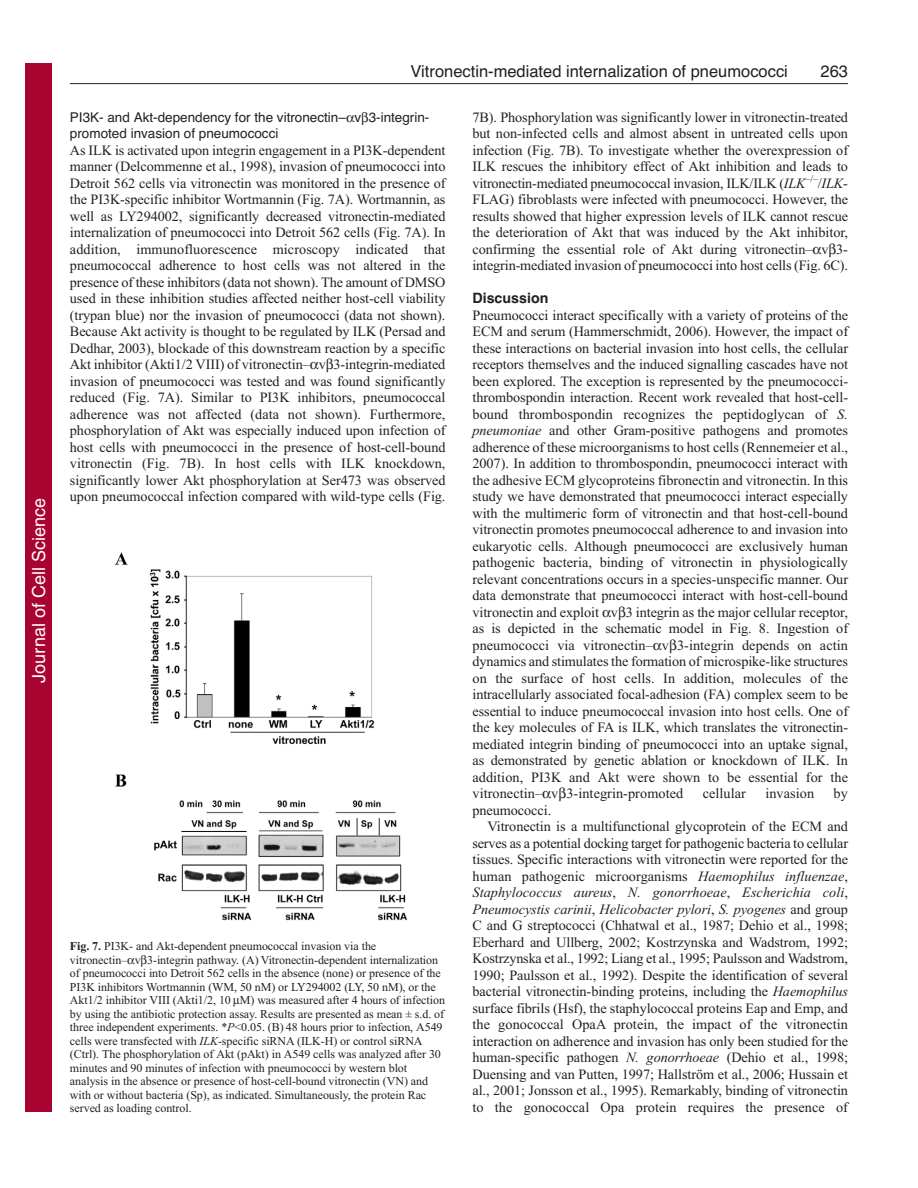
<style>
.page{position:relative;width:918px;height:1188px;background:#fff}
.page>*{position:absolute;margin:0;border:0;box-sizing:border-box;transform-origin:0 0}
.t1{font:18px "Helvetica";color:#fff}
.t2{font:16.5px "Helvetica";color:#231f20}
.t3{font:14.25px/16.5px "Times New Roman";letter-spacing:-.005em;color:#231f20;text-align:justify}
.t4{font:italic 14.25px "Times New Roman";letter-spacing:-.005em;color:#231f20}
.t5{font:700 14.25px "Helvetica";color:#231f20}
.t6{font:13.5px/16.5px "Helvetica";color:#231f20}
.t7{font:12px/13.5px "Times New Roman";letter-spacing:-.005em;color:#231f20}
.s1{font-style:italic}
.s2{font-weight:700}
.s3{font-style:normal}
</style>
<div class="page">
<hr style="left:70px;top:83px;width:778px;height:1px;background:#231f20">
<img style="left:114px;top:552px;width:294px;height:369px">
<div style="left:26px;top:64px;width:26px;height:1048px;background:#a90332"></div>
<p class="t1" style="left:28px;top:683px;width:186px;rotate:-90deg">Journal of Cell Science</p>
<p class="t2" style="left:411px;top:65px;width:379px">Vitronectin-mediated internalization of pneumococci</p>
<p class="t2" style="left:821px;top:65px;width:29px">263</p>
<p class="t6" style="left:70px;top:110px;width:361px">PI3K- and Akt-dependency for the vitronectin– v 3-integrin&shy;promoted invasion of pneumococci</p>
<p class="t3" style="left:70px;top:143px;width:377px">As ILK is activated upon integrin engagement in a PI3K-dependent manner (Delcommenne et al., 1998), invasion of pneumococci into Detroit 562 cells via vitronectin was monitored in the presence of the PI3K-specific inhibitor Wortmannin (Fig. 7A). Wortmannin, as well as LY294002, significantly decreased vitronectin-mediated internalization of pneumococci into Detroit 562 cells (Fig. 7A). In addition, immunofluorescence microscopy indicated that pneumococcal adherence to host cells was not altered in the presence of these inhibitors (data not shown). The amount of DMSO used in these inhibition studies affected neither host-cell viability (trypan blue) nor the invasion of pneumococci (data not shown).<br>Because Akt activity is thought to be regulated by ILK (Persad and Dedhar, 2003), blockade of this downstream reaction by a specific Akt inhibitor (Akti1/2 VIII) of vitronectin– v 3-integrin-mediated invasion of pneumococci was tested and was found significantly reduced (Fig. 7A). Similar to PI3K inhibitors, pneumococcal adherence was not affected (data not shown). Furthermore, phosphorylation of Akt was especially induced upon infection of host cells with pneumococci in the presence of host-cell-bound vitronectin (Fig. 7B). In host cells with ILK knockdown, significantly lower Akt phosphorylation at Ser473 was observed upon pneumococcal infection compared with wild-type cells (Fig.</p>
<p class="t3" style="left:472px;top:110px;width:377px">7B). Phosphorylation was significantly lower in vitronectin-treated but non-infected cells and almost absent in untreated cells upon infection (Fig. 7B). To investigate whether the overexpression of ILK rescues the inhibitory effect of Akt inhibition and leads to vitronectin-mediated pneumococcal invasion, ILK/ILK (<span class="s1">ILK</span><sup>–/–</sup>/<span class="s1">ILK</span>-FLAG) fibroblasts were infected with pneumococci. However, the results showed that higher expression levels of ILK cannot rescue the deterioration of Akt that was induced by the Akt inhibitor, confirming the essential role of Akt during vitronectin– v 3- integrin-mediated invasion of pneumococci into host cells (Fig. 6C).</p>
<p class="t5" style="left:472px;top:293px;width:77px">Discussion</p>
<p class="t3" style="left:472px;top:308px;width:377px">Pneumococci interact specifically with a variety of proteins of the ECM and serum (Hammerschmidt, 2006). However, the impact of these interactions on bacterial invasion into host cells, the cellular receptors themselves and the induced signalling cascades have not been explored. The exception is represented by the pneumococci&shy;thrombospondin interaction. Recent work revealed that host-cell&shy;bound thrombospondin recognizes the peptidoglycan of <span class="s1">S. pneumoniae</span> and other Gram-positive pathogens and promotes adherence of these microorganisms to host cells (Rennemeier et al., 2007). In addition to thrombospondin, pneumococci interact with the adhesive ECM glycoproteins fibronectin and vitronectin. In this study we have demonstrated that pneumococci interact especially with the multimeric form of vitronectin and that host-cell-bound vitronectin promotes pneumococcal adherence to and invasion into eukaryotic cells. Although pneumococci are exclusively human pathogenic bacteria, binding of vitronectin in physiologically relevant concentrations occurs in a species-unspecific manner. Our data demonstrate that pneumococci interact with host-cell-bound vitronectin and exploit v 3 integrin as the major cellular receptor, as is depicted in the schematic model in Fig. 8. Ingestion of pneumococci via vitronectin– v 3-integrin depends on actin dynamics and stimulates the formation of microspike-like structures on the surface of host cells. In addition, molecules of the intracellularly associated focal-adhesion (FA) complex seem to be essential to induce pneumococcal invasion into host cells. One of the key molecules of FA is ILK, which translates the vitronectin&shy;mediated integrin binding of pneumococci into an uptake signal, as demonstrated by genetic ablation or knockdown of ILK. In addition, PI3K and Akt were shown to be essential for the vitronectin– v 3-integrin-promoted</p>
<p class="t3" style="left:703px;top:786px;width:45px">cellular</p>
<p class="t3" style="left:765px;top:786px;width:50px">invasion</p>
<p class="t3" style="left:834px;top:786px;width:16px">by</p>
<p class="t7" style="left:70px;top:941px;width:377px"><span class="s2">Fig. 7.</span> PI3K- and Akt-dependent pneumococcal invasion via the<br>vitronectin– v 3-integrin pathway. (A) Vitronectin-dependent internalization of pneumococci into Detroit 562 cells in the absence (none) or presence of the PI3K inhibitors Wortmannin (WM, 50 nM) or LY294002 (LY, 50 nM), or the Akt1/2 inhibitor VIII (Akti1/2, 10 M) was measured after 4 hours of infection by using the antibiotic protection assay. Results are presented as mean ± s.d. of three independent experiments. *<span class="s1">P</span>&lt;0.05. (B) 48 hours prior to infection, A549 cells were transfected with <span class="s1">ILK</span>-specific siRNA (ILK-H) or control siRNA (Ctrl). The phosphorylation of Akt (pAkt) in A549 cells was analyzed after 30 minutes and 90 minutes of infection with pneumococci by western blot analysis in the absence or presence of host-cell-bound vitronectin (VN) and with or without bacteria (Sp), as indicated. Simultaneously, the protein Rac served as loading control.</p>
<p class="t3" style="left:472px;top:803px;width:80px">pneumococci.</p>
<p class="t3" style="left:487px;top:819px;width:362px">Vitronectin is a multifunctional glycoprotein of the ECM and</p>
<p class="t3" style="left:472px;top:836px;width:377px">serves as a potential docking target for pathogenic bacteria to cellular</p>
<p class="t3" style="left:472px;top:852px;width:377px">tissues. Specific interactions with vitronectin were reported for the</p>
<p class="t3" style="left:472px;top:869px;width:377px">human pathogenic microorganisms <span class="s1">Haemophilus influenzae</span>,</p>
<p class="t4" style="left:472px;top:887px;width:377px">Staphylococcus aureus<span class="s3">,</span> N. gonorrhoeae<span class="s3">,</span> Escherichia coli<span class="s3">,</span></p>
<p class="t4" style="left:472px;top:904px;width:377px">Pneumocystis carinii<span class="s3">,</span> Helicobacter pylori<span class="s3">,</span> S. pyogenes <span class="s3">and group</span></p>
<p class="t3" style="left:472px;top:918px;width:377px">C and G streptococci (Chhatwal et al., 1987; Dehio et al., 1998;</p>
<p class="t3" style="left:472px;top:935px;width:377px">Eberhard and Ullberg, 2002; Kostrzynska and Wadstrom, 1992;</p>
<p class="t3" style="left:472px;top:951px;width:377px">Kostrzynska et al., 1992; Liang et al., 1995; Paulsson and Wadstrom,</p>
<p class="t3" style="left:472px;top:968px;width:377px">1990; Paulsson et al., 1992). Despite the identification of several</p>
<p class="t3" style="left:472px;top:984px;width:377px">bacterial vitronectin-binding proteins, including the <span class="s1">Haemophilus</span></p>
<p class="t3" style="left:472px;top:1001px;width:377px">surface fibrils (Hsf), the staphylococcal proteins Eap and Emp, and</p>
<p class="t3" style="left:472px;top:1017px;width:377px">the gonococcal OpaA protein, the impact of the vitronectin</p>
<p class="t3" style="left:472px;top:1034px;width:377px">interaction on adherence and invasion has only been studied for the</p>
<p class="t3" style="left:472px;top:1050px;width:377px">human-specific pathogen <span class="s1">N. gonorrhoeae</span> (Dehio et al., 1998;</p>
<p class="t3" style="left:472px;top:1067px;width:377px">Duensing and van Putten, 1997; Hallström et al., 2006; Hussain et</p>
<p class="t3" style="left:472px;top:1083px;width:377px">al., 2001; Jonsson et al., 1995). Remarkably, binding of vitronectin</p>
<p class="t3" style="left:472px;top:1100px;width:377px">to the gonococcal Opa protein requires the presence of</p>
</div>
